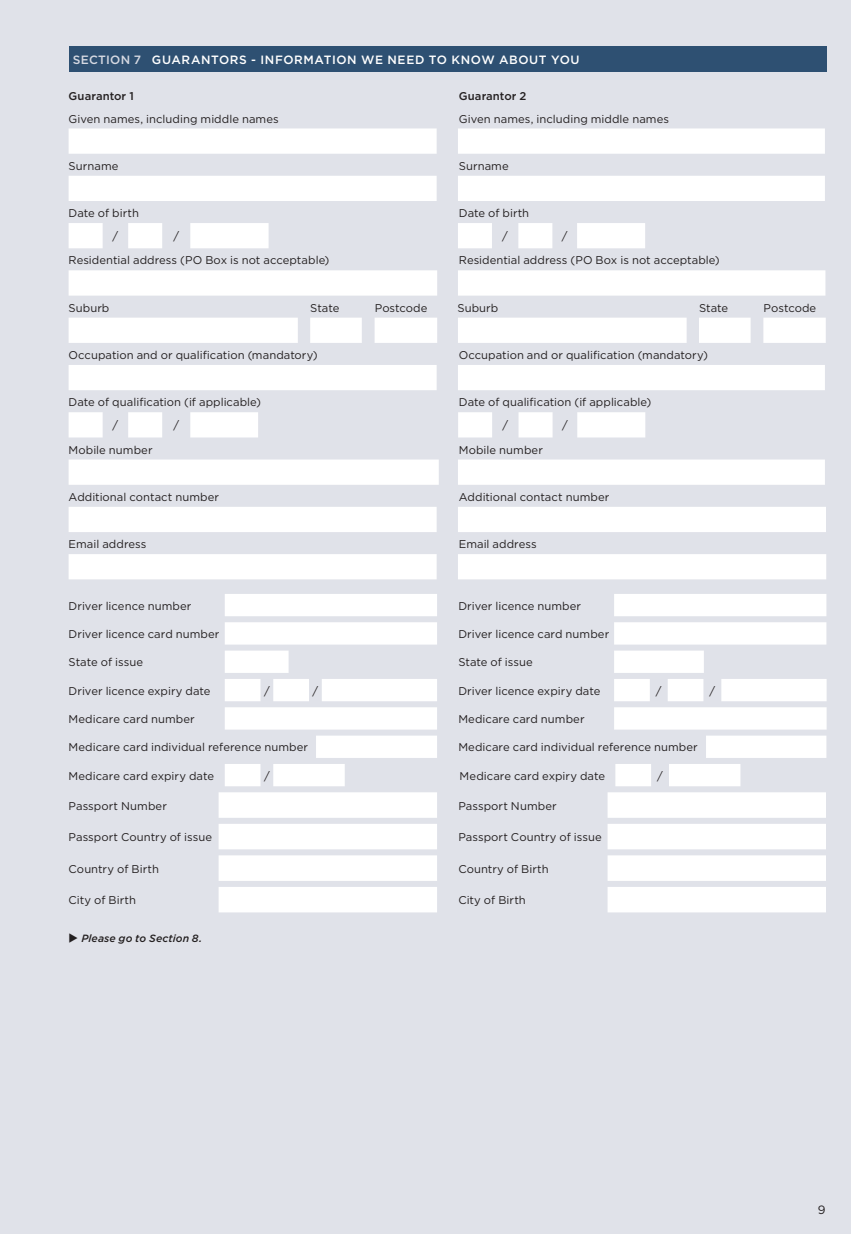
<style>
.page{position:relative;width:851px;height:1234px;background:#fff}
.page>*{position:absolute;margin:0;border:0;box-sizing:border-box;transform-origin:0 0}
.FORM_SECTION_HEADER{font:500 12px "Gotham";letter-spacing:.05em;color:#fff}
.t1{font:12px "Gotham";color:#231f20}
.FORM_BODY{font:11.25px "Gotham";letter-spacing:.005em;color:#231f20}
.t2{font:500 11.25px "Gotham";letter-spacing:.005em;color:#231f20}
.FORM_BODY-2{font:italic 500 10.5px "Gotham";letter-spacing:.01em;color:#231f20}
.s1{color:#d6d9e2}
</style>
<div class="page">
<div style="left:0;top:0;width:850px;height:1233px;background:#e0e2e9"></div>
<div style="left:69px;top:46px;width:757px;height:26px;background:#2e5072"></div>
<svg style="left:69px;top:128px;width:755px;height:26px;background:#fdfdfd"></svg>
<div style="left:69px;top:176px;width:755px;height:25px;background:#fff"></div>
<svg style="left:69px;top:223px;width:576px;height:25px"></svg>
<svg style="left:69px;top:270px;width:756px;height:25px;background:#fdfdfe"></svg>
<svg style="left:69px;top:317px;width:756px;height:26px;background:#fbfbfc"></svg>
<div style="left:69px;top:365px;width:755px;height:25px;background:#fff"></div>
<svg style="left:69px;top:412px;width:576px;height:25px"></svg>
<div style="left:69px;top:459px;width:755px;height:25px;background:#fff"></div>
<div style="left:69px;top:507px;width:756px;height:25px;background:#fff"></div>
<div style="left:69px;top:554px;width:757px;height:25px;background:#fff"></div>
<svg style="left:225px;top:594px;width:601px;height:22px"></svg>
<svg style="left:225px;top:622px;width:601px;height:22px"></svg>
<svg style="left:225px;top:650px;width:478px;height:22px"></svg>
<svg style="left:225px;top:679px;width:601px;height:22px"></svg>
<svg style="left:225px;top:707px;width:601px;height:22px"></svg>
<svg style="left:316px;top:735px;width:510px;height:22px"></svg>
<svg style="left:225px;top:764px;width:515px;height:22px"></svg>
<svg style="left:218px;top:792px;width:607px;height:25px"></svg>
<svg style="left:218px;top:824px;width:607px;height:25px"></svg>
<svg style="left:218px;top:855px;width:607px;height:25px"></svg>
<svg style="left:218px;top:887px;width:607px;height:25px"></svg>
<p class="FORM_SECTION_HEADER" style="left:73px;top:52px;width:508px"><span class="s1">SECTION 7</span> GUARANTORS - INFORMATION WE NEED TO KNOW ABOUT YOU</p>
<h2 class="t2" style="left:69px;top:89px;width:67px">Guarantor 1</h2>
<h2 class="t2" style="left:459px;top:89px;width:69px">Guarantor 2</h2>
<p class="FORM_BODY" style="left:69px;top:111px;width:211px">Given names, including middle names</p>
<p class="FORM_BODY" style="left:459px;top:111px;width:211px">Given names, including middle names</p>
<p class="FORM_BODY" style="left:69px;top:158px;width:51px">Surname</p>
<p class="FORM_BODY" style="left:459px;top:158px;width:51px">Surname</p>
<p class="FORM_BODY" style="left:69px;top:206px;width:72px">Date of birth</p>
<p class="FORM_BODY" style="left:459px;top:206px;width:72px">Date of birth</p>
<p class="FORM_BODY" style="left:112px;top:229px;width:7px">/</p>
<p class="FORM_BODY" style="left:173px;top:229px;width:7px">/</p>
<p class="FORM_BODY" style="left:502px;top:229px;width:7px">/</p>
<p class="FORM_BODY" style="left:561px;top:229px;width:7px">/</p>
<p class="FORM_BODY" style="left:69px;top:253px;width:262px">Residential address (PO Box is not acceptable)</p>
<p class="FORM_BODY" style="left:459px;top:253px;width:262px">Residential address (PO Box is not acceptable)</p>
<p class="FORM_BODY" style="left:69px;top:300px;width:42px">Suburb</p>
<p class="FORM_BODY" style="left:310px;top:300px;width:31px">State</p>
<p class="FORM_BODY" style="left:375px;top:300px;width:54px">Postcode</p>
<p class="FORM_BODY" style="left:457px;top:300px;width:42px">Suburb</p>
<p class="FORM_BODY" style="left:699px;top:300px;width:31px">State</p>
<p class="FORM_BODY" style="left:763px;top:300px;width:54px">Postcode</p>
<p class="FORM_BODY" style="left:69px;top:348px;width:251px">Occupation and or qualification (mandatory)</p>
<p class="FORM_BODY" style="left:459px;top:348px;width:250px">Occupation and or qualification (mandatory)</p>
<p class="FORM_BODY" style="left:69px;top:395px;width:194px">Date of qualification (if applicable)</p>
<p class="FORM_BODY" style="left:459px;top:395px;width:194px">Date of qualification (if applicable)</p>
<p class="FORM_BODY" style="left:112px;top:418px;width:7px">/</p>
<p class="FORM_BODY" style="left:173px;top:418px;width:7px">/</p>
<p class="FORM_BODY" style="left:502px;top:418px;width:7px">/</p>
<p class="FORM_BODY" style="left:562px;top:418px;width:7px">/</p>
<p class="FORM_BODY" style="left:69px;top:442px;width:85px">Mobile number</p>
<p class="FORM_BODY" style="left:459px;top:442px;width:85px">Mobile number</p>
<p class="FORM_BODY" style="left:69px;top:489px;width:152px">Additional contact number</p>
<p class="FORM_BODY" style="left:459px;top:489px;width:152px">Additional contact number</p>
<p class="FORM_BODY" style="left:69px;top:537px;width:79px">Email address</p>
<p class="FORM_BODY" style="left:459px;top:537px;width:79px">Email address</p>
<p class="FORM_BODY" style="left:69px;top:598px;width:124px">Driver licence number</p>
<p class="FORM_BODY" style="left:458px;top:598px;width:124px">Driver licence number</p>
<p class="FORM_BODY" style="left:69px;top:626px;width:152px">Driver licence card number</p>
<p class="FORM_BODY" style="left:458px;top:626px;width:152px">Driver licence card number</p>
<p class="FORM_BODY" style="left:69px;top:655px;width:76px">State of issue</p>
<p class="FORM_BODY" style="left:458px;top:655px;width:76px">State of issue</p>
<p class="FORM_BODY" style="left:69px;top:683px;width:143px">Driver licence expiry date</p>
<p class="FORM_BODY" style="left:264px;top:683px;width:7px">/</p>
<p class="FORM_BODY" style="left:312px;top:683px;width:7px">/</p>
<p class="FORM_BODY" style="left:458px;top:683px;width:143px">Driver licence expiry date</p>
<p class="FORM_BODY" style="left:655px;top:683px;width:7px">/</p>
<p class="FORM_BODY" style="left:709px;top:683px;width:7px">/</p>
<p class="FORM_BODY" style="left:69px;top:711px;width:128px">Medicare card number</p>
<p class="FORM_BODY" style="left:458px;top:711px;width:128px">Medicare card number</p>
<p class="FORM_BODY" style="left:69px;top:740px;width:241px">Medicare card individual reference number</p>
<p class="FORM_BODY" style="left:458px;top:740px;width:241px">Medicare card individual reference number</p>
<p class="FORM_BODY" style="left:69px;top:768px;width:147px">Medicare card expiry date</p>
<p class="FORM_BODY" style="left:264px;top:768px;width:7px">/</p>
<p class="FORM_BODY" style="left:459px;top:768px;width:147px">Medicare card expiry date</p>
<p class="FORM_BODY" style="left:657px;top:768px;width:7px">/</p>
<p class="FORM_BODY" style="left:69px;top:798px;width:100px">Passport Number</p>
<p class="FORM_BODY" style="left:458px;top:798px;width:100px">Passport Number</p>
<p class="FORM_BODY" style="left:69px;top:829px;width:145px">Passport Country of issue</p>
<p class="FORM_BODY" style="left:458px;top:829px;width:145px">Passport Country of issue</p>
<p class="FORM_BODY" style="left:69px;top:861px;width:92px">Country of Birth</p>
<p class="FORM_BODY" style="left:458px;top:861px;width:92px">Country of Birth</p>
<p class="FORM_BODY" style="left:69px;top:892px;width:69px">City of Birth</p>
<p class="FORM_BODY" style="left:458px;top:892px;width:69px">City of Birth</p>
<p class="FORM_BODY-2" style="left:69px;top:932px;width:135px">◆ Please go to Section 8.</p>
<p class="t1" style="left:817px;top:1201px;width:9px">9</p>
</div>
